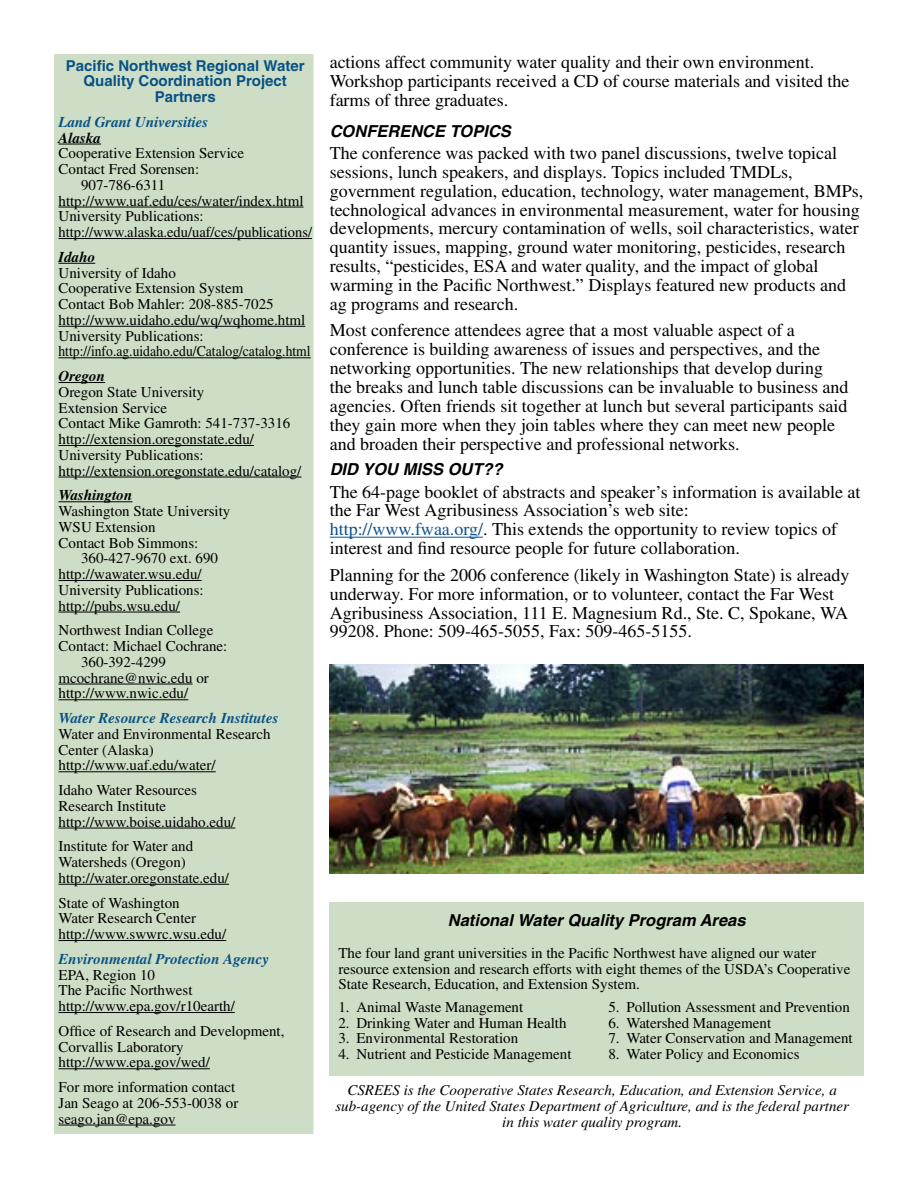
<style>
.page{position:relative;width:918px;height:1188px;background:#fff}
.page>*{position:absolute;margin:0;border:0;box-sizing:border-box;transform-origin:0 0}
.t1{font:18px/18.9px "Toronto";color:#000}
.t2{font:italic 700 16.5px "Sans";color:#000}
.t3{font:15px/15.8px "Toronto";color:#000}
.t4{font:italic 15px/15.8px "Toronto";color:#000;text-align:center}
.t5{font:italic 700 15px "Toronto";color:#085284}
.t6{font:700 15px/15.8px "Sans";color:#085284;text-align:center}
.t7{font:italic 700 15px "Toronto";color:#000}
.s1{color:#10528c}
</style>
<div class="page">
<img style="left:330px;top:664px;width:534px;height:210px">
<hr style="left:330px;top:537px;width:153px;height:1px;background:#10528c">
<div style="left:54px;top:54px;width:260px;height:1080px;background:#cedec6;border:2px solid #cedec6"></div>
<hr style="left:59px;top:144px;width:42px;height:1px;background:#000">
<hr style="left:59px;top:207px;width:244px;height:1px;background:#000">
<hr style="left:59px;top:238px;width:253px;height:1px;background:#000">
<hr style="left:59px;top:263px;width:36px;height:1px;background:#000">
<hr style="left:59px;top:326px;width:246px;height:1px;background:#000">
<hr style="left:59px;top:357px;width:252px;height:1px;background:#000">
<hr style="left:59px;top:382px;width:46px;height:1px;background:#000">
<hr style="left:59px;top:445px;width:195px;height:1px;background:#000">
<hr style="left:59px;top:477px;width:242px;height:1px;background:#000">
<hr style="left:59px;top:501px;width:73px;height:1px;background:#000">
<hr style="left:59px;top:580px;width:143px;height:1px;background:#000">
<hr style="left:59px;top:612px;width:121px;height:1px;background:#000">
<hr style="left:59px;top:684px;width:134px;height:1px;background:#000">
<hr style="left:59px;top:699px;width:129px;height:1px;background:#000">
<hr style="left:59px;top:771px;width:157px;height:1px;background:#000">
<hr style="left:59px;top:828px;width:176px;height:1px;background:#000">
<hr style="left:59px;top:884px;width:170px;height:1px;background:#000">
<hr style="left:59px;top:940px;width:167px;height:1px;background:#000">
<hr style="left:59px;top:1012px;width:176px;height:1px;background:#000">
<hr style="left:59px;top:1068px;width:151px;height:1px;background:#000">
<hr style="left:59px;top:1125px;width:117px;height:1px;background:#000">
<div style="left:329px;top:902px;width:535px;height:173px;background:#cedec6"></div>
<p class="t6" style="left:66px;top:57px;width:240px">Pacific Northwest Regional Water<br>Quality Coordination Project<br>Partners</p>
<p class="t5" style="left:59px;top:113px;width:151px">Land Grant Universities</p>
<p class="t7" style="left:59px;top:129px;width:44px">Alaska</p>
<p class="t3" style="left:59px;top:145px;width:187px">Cooperative Extension Service</p>
<p class="t3" style="left:59px;top:161px;width:142px">Contact Fred Sorensen:</p>
<p class="t3" style="left:81px;top:177px;width:86px">907-786-6311</p>
<p class="t3" style="left:59px;top:193px;width:246px">http://www.uaf.edu/ces/water/index.html</p>
<p class="t3" style="left:59px;top:208px;width:147px">University Publications:</p>
<p class="t3" style="left:59px;top:224px;width:255px">http://www.alaska.edu/uaf/ces/publications/</p>
<p class="t7" style="left:59px;top:248px;width:38px">Idaho</p>
<p class="t3" style="left:59px;top:265px;width:254px">University of Idaho<br>Cooperative Extension System<br>Contact Bob Mahler: 208-885-7025 http://www.uidaho.edu/wq/wqhome.html University Publications: http://info.ag.uidaho.edu/Catalog/catalog.html</p>
<p class="t7" style="left:59px;top:367px;width:48px">Oregon</p>
<p class="t3" style="left:59px;top:384px;width:244px">Oregon State University<br>Extension Service<br>Contact Mike Gamroth: 541-737-3316 http://extension.oregonstate.edu/<br>University Publications: http://extension.oregonstate.edu/catalog/</p>
<p class="t7" style="left:59px;top:486px;width:75px">Washington</p>
<p class="t3" style="left:59px;top:503px;width:173px">Washington State University<br>WSU Extension<br>Contact Bob Simmons:</p>
<p class="t3" style="left:59px;top:550px;width:161px;text-indent:22px">360-427-9670 ext. 690 http://wawater.wsu.edu/<br>University Publications: http://pubs.wsu.edu/</p>
<p class="t3" style="left:59px;top:622px;width:156px">Northwest Indian College</p>
<p class="t3" style="left:59px;top:638px;width:170px">Contact: Michael Cochrane:</p>
<p class="t3" style="left:81px;top:654px;width:86px">360-392-4299</p>
<p class="t3" style="left:59px;top:670px;width:152px">mcochrane@nwic.edu or</p>
<p class="t3" style="left:59px;top:685px;width:131px">http://www.nwic.edu/</p>
<p class="t5" style="left:59px;top:709px;width:222px">Water Resource Research Institutes</p>
<p class="t3" style="left:59px;top:726px;width:214px">Water and Environmental Research<br>Center (Alaska) http://www.uaf.edu/water/</p>
<p class="t3" style="left:59px;top:782px;width:178px">Idaho Water Resources<br>Research Institute http://www.boise.uidaho.edu/</p>
<p class="t3" style="left:59px;top:838px;width:172px">Institute for Water and<br>Watersheds (Oregon) http://water.oregonstate.edu/</p>
<p class="t3" style="left:59px;top:895px;width:169px">State of Washington<br>Water Research Center http://www.swwrc.wsu.edu/</p>
<p class="t5" style="left:59px;top:950px;width:212px">Environmental Protection Agency</p>
<p class="t3" style="left:59px;top:967px;width:178px">EPA, Region 10<br>The Pacific Northwest http://www.epa.gov/r10earth/</p>
<p class="t3" style="left:59px;top:1023px;width:228px">Office of Research and Development,<br>Corvallis Laboratory http://www.epa.gov/wed/</p>
<p class="t3" style="left:59px;top:1079px;width:181px">For more information contact<br>Jan Seago at 206-553-0038 or seago.jan@epa.gov</p>
<p class="t1" style="left:330px;top:52px;width:521px">actions affect community water quality and their own environment.<br>Workshop participants received a CD of course materials and visited the farms of three graduates.</p>
<p class="t2" style="left:330px;top:121px;width:183px">CONFERENCE TOPICS</p>
<p class="t1" style="left:330px;top:143px;width:535px">The conference was packed with two panel discussions, twelve topical sessions, lunch speakers, and displays. Topics included TMDLs, government regulation, education, technology, water management, BMPs, technological advances in environmental measurement, water for housing developments, mercury contamination of wells, soil characteristics, water quantity issues, mapping, ground water monitoring, pesticides, research results, “pesticides, ESA and water quality, and the impact of global warming in the Pacific Northwest.” Displays featured new products and ag programs and research.</p>
<p class="t1" style="left:330px;top:321px;width:520px">Most conference attendees agree that a most valuable aspect of a conference is building awareness of issues and perspectives, and the networking opportunities. The new relationships that develop during the breaks and lunch table discussions can be invaluable to business and agencies. Often friends sit together at lunch but several participants said they gain more when they join tables where they can meet new people and broaden their perspective and professional networks.</p>
<p class="t2" style="left:330px;top:460px;width:174px">DID YOU MISS OUT??</p>
<p class="t1" style="left:330px;top:482px;width:532px">The 64-page booklet of abstracts and speaker’s information is available at the Far West Agribusiness Association’s web site:<br><span class="s1">http://www.fwaa.org/</span>. This extends the opportunity to review topics of interest and find resource people for future collaboration.</p>
<p class="t1" style="left:330px;top:565px;width:521px">Planning for the 2006 conference (likely in Washington State) is already underway. For more information, or to volunteer, contact the Far West Agribusiness Association, 111 E. Magnesium Rd., Ste. C, Spokane, WA 99208. Phone: 509-465-5055, Fax: 509-465-5155.</p>
<p class="t2" style="left:448px;top:911px;width:299px">National Water Quality Program Areas</p>
<p class="t3" style="left:338px;top:945px;width:514px">The four land grant universities in the Pacific Northwest have aligned our water resource extension and research efforts with eight themes of the USDA’s Cooperative<br>State Research, Education, and Extension System.</p>
<p class="t3" style="left:338px;top:999px;width:186px">1. Animal Waste Management</p>
<p class="t3" style="left:608px;top:999px;width:243px">5. Pollution Assessment and Prevention</p>
<p class="t3" style="left:338px;top:1015px;width:230px">2. Drinking Water and Human Health</p>
<p class="t3" style="left:608px;top:1015px;width:164px">6. Watershed Management</p>
<p class="t3" style="left:338px;top:1030px;width:181px">3. Environmental Restoration</p>
<p class="t3" style="left:608px;top:1030px;width:246px">7. Water Conservation and Management</p>
<p class="t3" style="left:338px;top:1046px;width:235px">4. Nutrient and Pesticide Management</p>
<p class="t3" style="left:608px;top:1046px;width:193px">8. Water Policy and Economics</p>
<p class="t4" style="left:335px;top:1083px;width:515px">CSREES is the Cooperative States Research, Education, and Extension Service, a sub-agency of the United States Department of Agriculture, and is the federal partner in this water quality program.</p>
</div>
